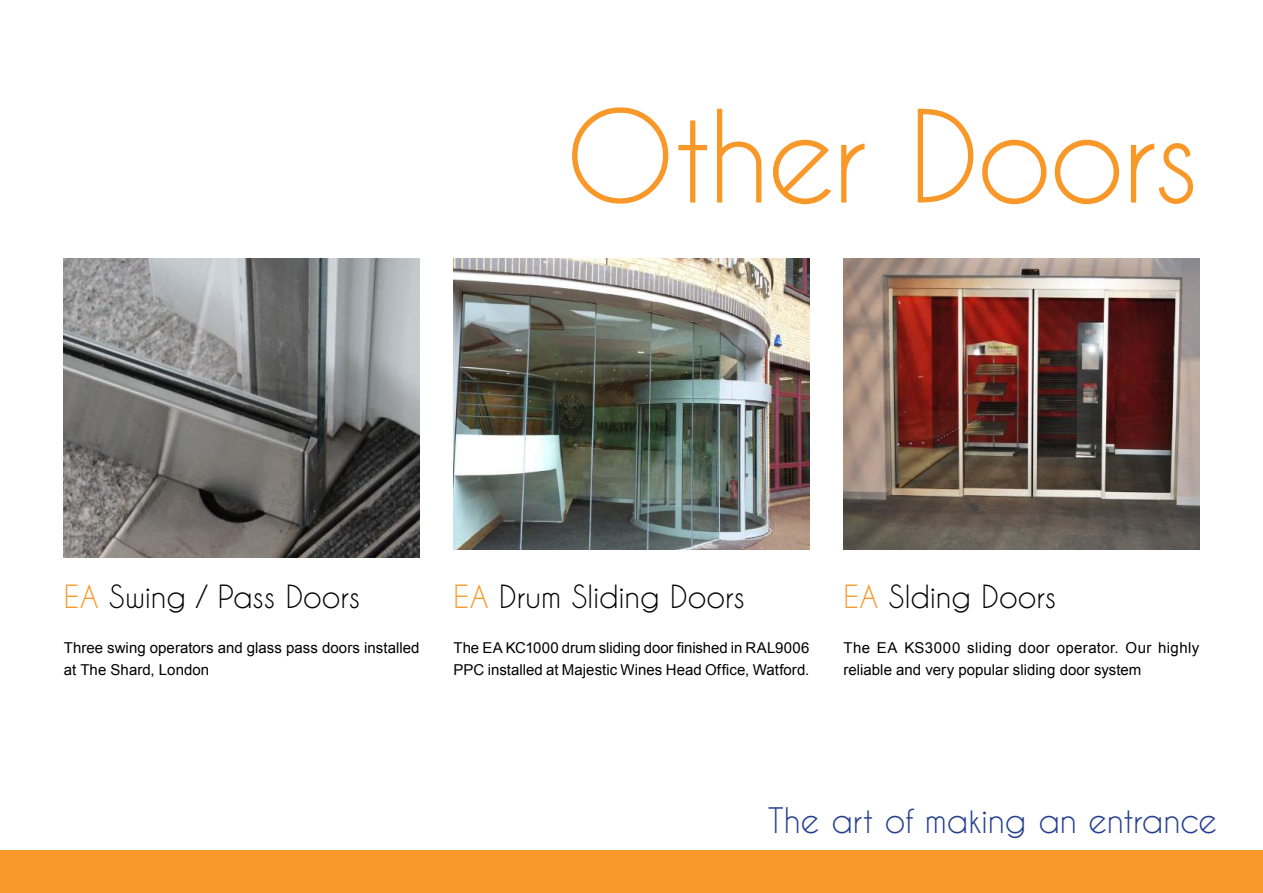
<style>
.page{position:relative;width:1263px;height:893px;background:#fff}
.page>*{position:absolute;margin:0;border:0;box-sizing:border-box;transform-origin:0 0}
.t1{font:120px "Caviar Dreams";letter-spacing:-.02em;color:#f89829}
.t2{font:33px "Caviar Dreams";letter-spacing:-.01em;color:#253f8e}
.t3{font:30px "Caviar Dreams";letter-spacing:-.005em;color:#000002}
.t4{font:15px/22.5px "Arial";letter-spacing:.005em;color:#000002}
.s1{color:#f89829}
</style>
<div class="page">
<div style="left:0;top:850px;width:1263px;height:43px;background:#f89829"></div>
<img style="left:64px;top:259px;width:356px;height:298px">
<img style="left:454px;top:259px;width:355px;height:291px">
<img style="left:843px;top:259px;width:356px;height:291px">
<h1 class="t1" style="left:565px;top:85px;width:636px">Other Doors</h1>
<h3 class="t3" style="left:64px;top:578px;width:298px"><span class="s1">EA</span> Swing / Pass Doors</h3>
<p class="t4" style="left:64px;top:636px;width:357px">Three swing operators and glass pass doors installed at The Shard, London</p>
<h3 class="t3" style="left:454px;top:578px;width:293px"><span class="s1">EA</span> Drum Sliding Doors</h3>
<p class="t4" style="left:454px;top:636px;width:357px">The EA KC1000 drum sliding door finished in RAL9006<br>PPC installed at Majestic Wines Head Office, Watford.</p>
<h3 class="t3" style="left:843px;top:578px;width:214px"><span class="s1">EA</span> Slding Doors</h3>
<p class="t4" style="left:843px;top:636px;width:357px">The EA KS3000 sliding door operator. Our highly reliable and very popular sliding door system</p>
<h2 class="t2" style="left:768px;top:800px;width:451px">The art of making an entrance</h2>
</div>
